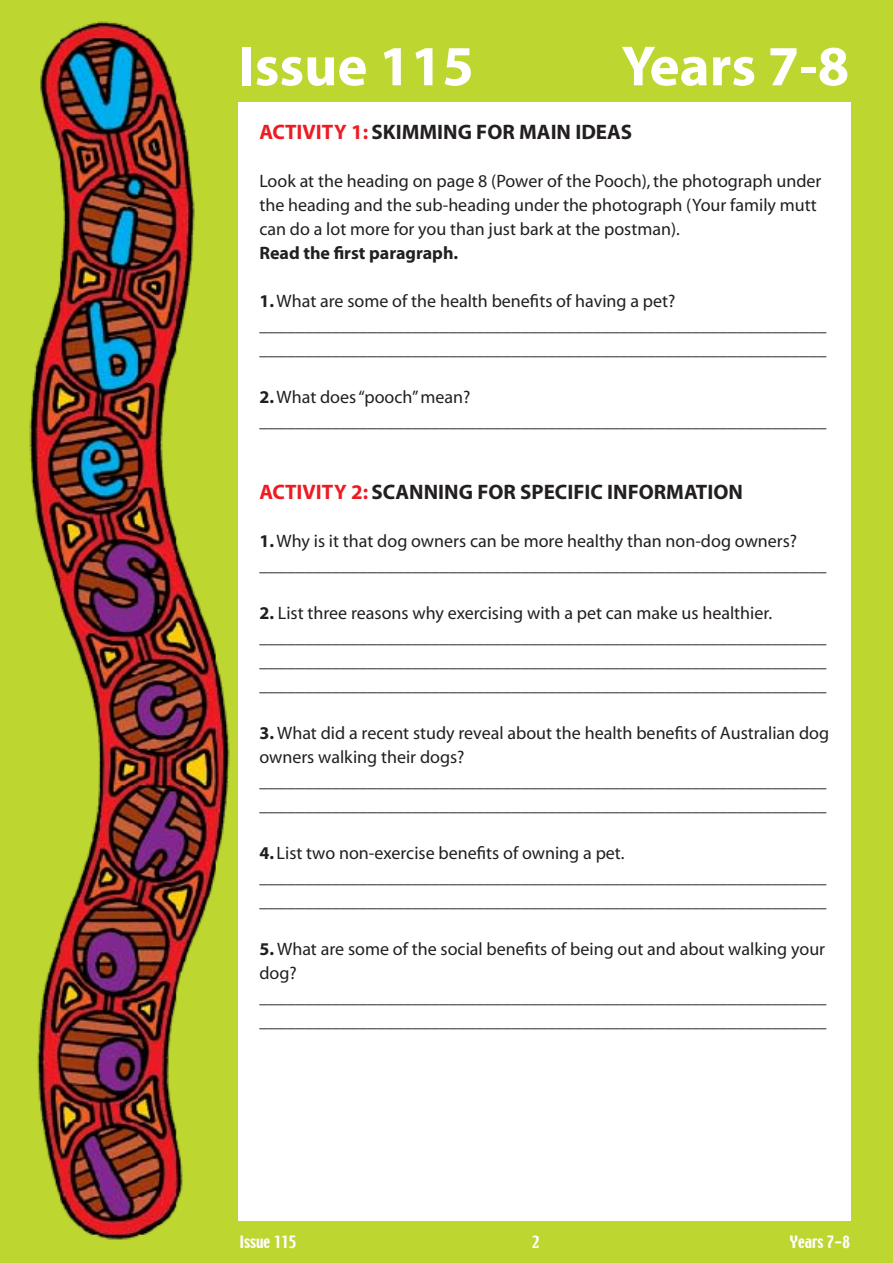
<style>
.page{position:relative;width:893px;height:1263px;background:#bed630}
.page>*{position:absolute;margin:0;border:0;box-sizing:border-box;transform-origin:0 0}
.t1{font:700 57px "Myriad";color:#fff}
.t2{font:700 21px "Myriad";color:#231f20}
.t3{font:18px/24px "Myriad";color:#231f20}
.t4{font:700 18px "Myriad";color:#231f20}
.t5{font:15px "Techno";color:#fff}
.s1{color:#ed1c24}
.s2{font-weight:700}
</style>
<div class="page">
<img style="left:29px;top:21px;width:201px;height:1219px">
<div style="left:238px;top:102px;width:612px;height:1118px;background:#fff"></div>
<h1 class="t1" style="left:239px;top:37px;width:237px">ISSUE 115</h1>
<h1 class="t1" style="left:621px;top:37px;width:229px">YEARS 7-8</h1>
<p class="t2" style="left:259px;top:121px;width:361px"><span class="s1">ACTIVITY 1:</span> SKIMMING FOR MAI N IDEAS</p>
<p class="t3" style="left:259px;top:170px;width:564px">Look at the heading on page 8 (Power of the Pooch), the photograph under the heading and the sub-heading under the photograph (Your family mutt can do a lot more for you than just bark at the postman).</p>
<p class="t4" style="left:259px;top:244px;width:200px">READ THE FIRST PARAGRAPH.</p>
<p class="t3" style="left:259px;top:290px;width:568px"><span class="s2">1.</span> What are some of the health benefits of having a pet? _______________________________________________________________ _______________________________________________________________</p>
<p class="t3" style="left:259px;top:386px;width:568px"><span class="s2">2.</span> What does “pooch” mean? _______________________________________________________________</p>
<p class="t2" style="left:259px;top:481px;width:485px"><span class="s1">ACTIVITY 2:</span> SCANNING FOR SPECIFIC INFORMATION</p>
<p class="t3" style="left:259px;top:530px;width:568px"><span class="s2">1.</span> Why is it that dog owners can be more healthy than non-dog owners? _______________________________________________________________</p>
<p class="t3" style="left:259px;top:602px;width:568px"><span class="s2">2.</span> List three reasons why exercising with a pet can make us healthier. _______________________________________________________________ _______________________________________________________________ _______________________________________________________________</p>
<p class="t3" style="left:259px;top:722px;width:571px"><span class="s2">3.</span> What did a recent study reveal about the health benefits of Australian dog owners walking their dogs? _______________________________________________________________ _______________________________________________________________</p>
<p class="t3" style="left:259px;top:842px;width:568px"><span class="s2">4.</span> List two non-exercise benefits of owning a pet. _______________________________________________________________ _______________________________________________________________</p>
<p class="t3" style="left:259px;top:938px;width:568px"><span class="s2">5.</span> What are some of the social benefits of being out and about walking your dog? _______________________________________________________________ _______________________________________________________________</p>
<p class="t5" style="left:240px;top:1232px;width:58px">Issue 115</p>
<p class="t5" style="left:790px;top:1232px;width:62px">Years 7-8</p>
</div>
